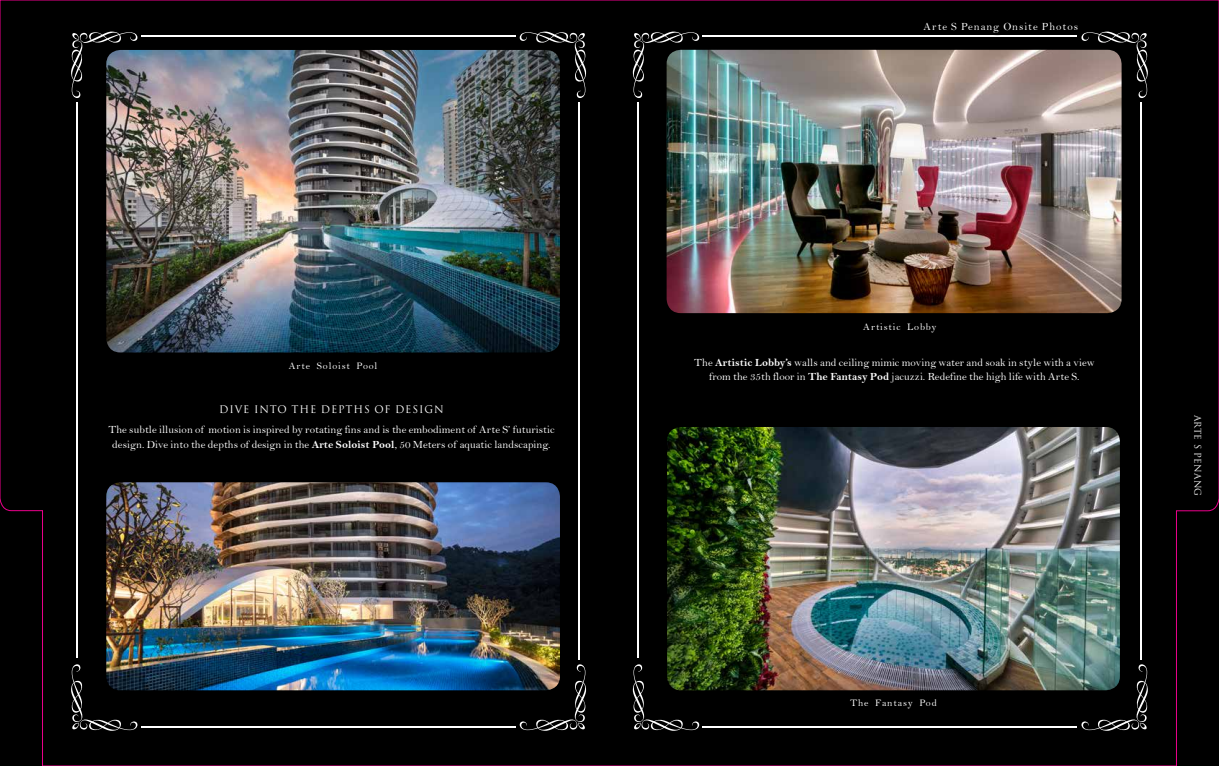
<style>
.page{position:relative;width:1219px;height:766px;background:#fff}
.page>*{position:absolute;margin:0;border:0;box-sizing:border-box;transform-origin:0 0}
.t1{font:11px/14px "Bell";letter-spacing:.01em;color:#fff;text-align:center}
.t2{font:11px "Bell";letter-spacing:.085em;color:#fff}
.t3{font:10.2px "Trajan Pro";letter-spacing:.09em;color:#fff}
.t4{font:10px "Bell";letter-spacing:.085em;color:#fff}
.t5{font:9px "Trajan Pro";letter-spacing:.035em;color:#fff}
.s1{font-family:"Bell MT Bold"}
</style>
<div class="page">
<img style="left:0;top:0;width:1219px;height:765px">
<p class="t4" style="left:289px;top:360px;width:90px">Arte Soloist Pool</p>
<p class="t3" style="left:219px;top:402px;width:226px">DIVE INTO THE DEPTHS OF DESIGN</p>
<p class="t1" style="left:108px;top:422px;width:448px;line-height:14.3px">The subtle illusion of motion is inspired by rotating fins and is the embodiment of Arte S’ futuristic design. Dive into the depths of design in the <span class="s1">Arte Soloist Pool</span>, 50 Meters of aquatic landscaping.</p>
<p class="t2" style="left:924px;top:20px;width:156px">Arte S Penang Onsite Photos</p>
<p class="t4" style="left:863px;top:320px;width:75px">Artistic Lobby</p>
<p class="t1" style="left:694px;top:355px;width:402px">The <span class="s1">Artistic Lobby’s</span> walls and ceiling mimic moving water and soak in style with a view from the 35th floor in <span class="s1">The Fantasy Pod</span> jacuzzi. Redefine the high life with Arte S.</p>
<p class="t4" style="left:850px;top:697px;width:88px">The Fantasy Pod</p>
<p class="t5" style="left:1203px;top:414px;width:83px;rotate:90deg">ARTE S PENANG</p>
</div>
